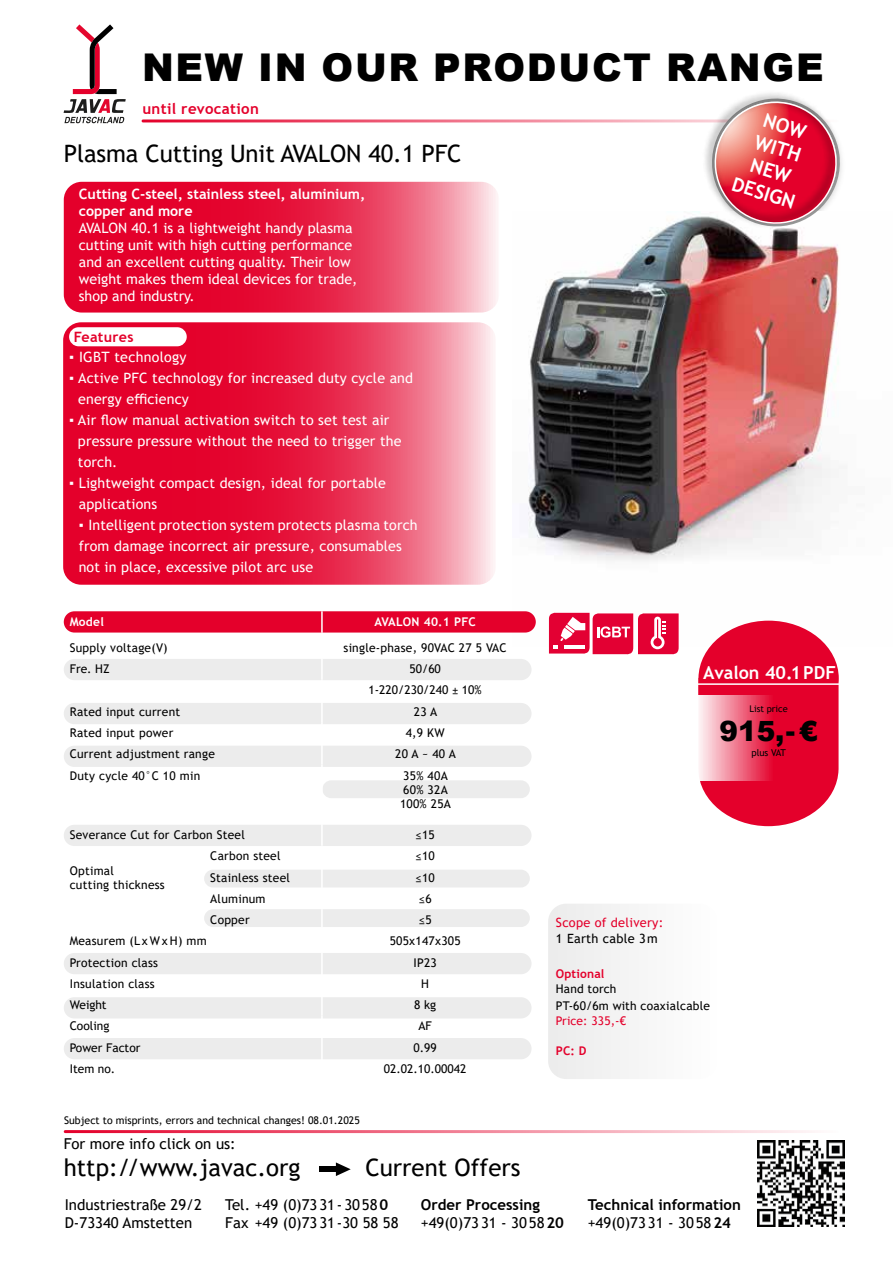
<style>
.page{position:relative;width:893px;height:1263px;background:#fff}
.page>*{position:absolute;margin:0;border:0;box-sizing:border-box;transform-origin:0 0}
.t1{font:900 38.25px "Arial";letter-spacing:.045em;color:#000}
.t2{font:900 27.9px "Arial";color:#000}
.t3{font:24px "Trebuchet MS";color:#000}
.t4{font:700 19.5px/23.4px "Trebuchet MS";color:#fff;text-align:center}
.t5{font:700 18px "Trebuchet MS";color:#fff}
.t6{font:15px/18px "Trebuchet MS";color:#000}
.t7{font:700 15px/18px "Trebuchet MS";color:#000}
.t8{font:700 15px "Trebuchet MS";letter-spacing:.02em;color:#e4002b}
.t9{font:14.25px/21px "Trebuchet MS";letter-spacing:.01em;color:#fff}
.t10{font:700 14.25px/17.1px "Trebuchet MS";color:#fff}
.t11{font:700 14.25px "Trebuchet MS";letter-spacing:.02em;color:#e4002b}
.t12{font:12.75px "Trebuchet MS";letter-spacing:.02em;color:#e4002b}
.t13{font:12.75px "Trebuchet MS";letter-spacing:.02em;color:#000}
.t14{font:12px/14.4px "Trebuchet MS";letter-spacing:.02em;color:#000}
.t15{font:12px/21.3px "Trebuchet MS";color:#000;text-align:center}
.t16{font:700 12px "Trebuchet MS";letter-spacing:.02em;color:#fff}
.t17{font:700 12px "Trebuchet MS";letter-spacing:.01em;color:#e4002b}
.t18{font:12px "Trebuchet MS";letter-spacing:.01em;color:#e4002b}
.t19{font:10.5px "Trebuchet MS";color:#000}
.t20{font:9.45px "Trebuchet MS";color:#000}
.t21{font:9.15px "Trebuchet MS";color:#000}
.s1{font-weight:400}
.s2{font-weight:700}
</style>
<div class="page">
<div style="left:548px;top:904px;width:169px;height:175px;background:#f5f5f5;border-radius:18px"></div>
<svg style="left:63px;top:322px;width:433px;height:263px;background:#e93355"></svg>
<svg style="left:64px;top:182px;width:435px;height:131px;background:#e93254"></svg>
<img style="left:513px;top:216px;width:326px;height:430px">
<hr style="left:142px;top:119px;width:697px;height:3px;background:#e4002b">
<img style="left:695px;top:239px;width:144px;height:1px">
<img style="left:693px;top:93px;width:146px;height:146px">
<svg style="left:708px;top:95px;width:134px;height:135px"></svg>
<div style="left:319px;top:1166px;width:20px;height:6px;background:#000"></div>
<svg style="left:336px;top:1162px;width:15px;height:14px"></svg>
<img style="left:758px;top:1140px;width:87px;height:87px">
<svg style="left:549px;top:612px;width:130px;height:43px"></svg>
<svg style="left:64px;top:24px;width:62px;height:99px"></svg>
<hr style="left:64px;top:1130px;width:775px;height:3px;background:#e4002b">
<div style="left:69px;top:327px;width:118px;height:19px;background:#fff;border-radius:10px"></div>
<div style="left:64px;top:611px;width:472px;height:21px;background:#e4002b;border-radius:11px"></div>
<div style="left:64px;top:659px;width:467px;height:21px;background:#ececec;border-radius:11px"></div>
<div style="left:64px;top:703px;width:467px;height:21px;background:#ececec;border-radius:11px"></div>
<div style="left:64px;top:746px;width:467px;height:21px;background:#ececec;border-radius:11px"></div>
<div style="left:64px;top:825px;width:467px;height:21px;background:#ececec;border-radius:11px"></div>
<div style="left:322px;top:780px;width:208px;height:18px;background:#ececec;border-radius:9px"></div>
<div style="left:204px;top:870px;width:326px;height:17px;background:#ececec;border-radius:9px"></div>
<div style="left:204px;top:909px;width:326px;height:18px;background:#ececec;border-radius:9px"></div>
<div style="left:64px;top:953px;width:467px;height:21px;background:#ececec;border-radius:11px"></div>
<div style="left:64px;top:997px;width:467px;height:21px;background:#ececec;border-radius:11px"></div>
<div style="left:64px;top:1038px;width:467px;height:21px;background:#ececec;border-radius:11px"></div>
<hr style="left:321px;top:611px;width:2px;height:21px;background:#fff">
<hr style="left:321px;top:658px;width:2px;height:22px;background:#fff">
<hr style="left:321px;top:701px;width:2px;height:21px;background:#fff">
<hr style="left:321px;top:722px;width:2px;height:21px;background:#fff">
<hr style="left:321px;top:743px;width:2px;height:22px;background:#fff">
<hr style="left:321px;top:765px;width:2px;height:59px;background:#fff">
<hr style="left:321px;top:824px;width:2px;height:21px;background:#fff">
<hr style="left:321px;top:845px;width:2px;height:22px;background:#fff">
<hr style="left:321px;top:867px;width:2px;height:21px;background:#fff">
<hr style="left:321px;top:909px;width:2px;height:21px;background:#fff">
<hr style="left:321px;top:952px;width:2px;height:21px;background:#fff">
<hr style="left:321px;top:973px;width:2px;height:21px;background:#fff">
<hr style="left:321px;top:994px;width:2px;height:21px;background:#fff">
<hr style="left:321px;top:1015px;width:2px;height:22px;background:#fff">
<hr style="left:321px;top:1037px;width:2px;height:21px;background:#fff">
<hr style="left:321px;top:1058px;width:2px;height:21px;background:#fff">
<svg style="left:698px;top:621px;width:141px;height:205px"></svg>
<svg style="left:698px;top:695px;width:141px;height:85px;background:#ea4362"></svg>
<hr style="left:692px;top:683px;width:152px;height:2px;background:#fff">
<h1 class="t1" style="left:142px;top:40px;width:683px">NEW IN OUR PRODUCT RANGE</h1>
<h3 class="t4" style="left:756px;top:105px;width:67px;rotate:17deg">NOW<br>WITH<br>NEW<br>DESIGN</h3>
<p class="t8" style="left:142px;top:99px;width:118px">until revocation</p>
<h3 class="t3" style="left:64px;top:139px;width:399px">Plasma Cutting Unit AVALON 40.1 PFC</h3>
<p class="t10" style="left:79px;top:185px;width:288px">Cutting C-steel, stainless steel, aluminium, copper and more</p>
<p class="t9" style="left:79px;top:219px;width:280px;line-height:17.1px">AVALON 40.1 is a lightweight handy plasma cutting unit with high cutting performance and an excellent cutting quality. Their low weight makes them ideal devices for trade, shop and industry.</p>
<p class="t11" style="left:74px;top:328px;width:61px">Features</p>
<p class="t9" style="left:69px;top:346px;width:119px">▪ IGBT technology</p>
<p class="t9" style="left:78px;top:367px;width:336px;text-indent:-9px">▪ Active PFC technology for increased duty cycle and energy efficiency</p>
<p class="t9" style="left:78px;top:409px;width:325px;text-indent:-9px">▪ Air flow manual activation switch to set test air pressure pressure without the need to trigger the torch.</p>
<p class="t9" style="left:79px;top:472px;width:309px;text-indent:-10px">▪ Lightweight compact design, ideal for portable applications</p>
<p class="t9" style="left:79px;top:514px;width:340px">▪ Intelligent protection system protects plasma torch from damage incorrect air pressure, consumables not in place, excessive pilot arc use</p>
<p class="t16" style="left:70px;top:614px;width:36px">Model</p>
<p class="t16" style="left:374px;top:614px;width:103px">AVALON 40.1 PFC</p>
<p class="t14" style="left:70px;top:640px;width:99px">Supply voltage(V)</p>
<p class="t14" style="left:344px;top:640px;width:165px">single-phase, 90VAC 27 5 VAC</p>
<p class="t14" style="left:70px;top:662px;width:41px">Fre. HZ</p>
<p class="t15" style="left:369px;top:658px;width:115px">50/60<br>1-220/230/240 ± 10%</p>
<p class="t14" style="left:70px;top:704px;width:112px">Rated input current</p>
<p class="t14" style="left:414px;top:704px;width:25px">23 A</p>
<p class="t14" style="left:70px;top:725px;width:105px">Rated input power</p>
<p class="t14" style="left:406px;top:725px;width:40px">4,9 KW</p>
<p class="t14" style="left:70px;top:747px;width:147px">Current adjustment range</p>
<p class="t14" style="left:395px;top:747px;width:62px">20 A ~ 40 A</p>
<p class="t14" style="left:70px;top:768px;width:132px">Duty cycle 40°C 10 min</p>
<p class="t14" style="left:400px;top:768px;width:53px">35% 40A<br>60% 32A<br>100% 25A</p>
<p class="t14" style="left:70px;top:827px;width:177px">Severance Cut for Carbon Steel</p>
<p class="t14" style="left:416px;top:827px;width:21px">≤15</p>
<p class="t14" style="left:70px;top:863px;width:96px">Optimal<br>cutting thickness</p>
<p class="t14" style="left:210px;top:849px;width:72px">Carbon steel</p>
<p class="t14" style="left:416px;top:849px;width:21px">≤10</p>
<p class="t14" style="left:210px;top:870px;width:81px">Stainless steel</p>
<p class="t14" style="left:416px;top:870px;width:21px">≤10</p>
<p class="t14" style="left:210px;top:891px;width:57px">Aluminum</p>
<p class="t14" style="left:419px;top:891px;width:14px">≤6</p>
<p class="t14" style="left:210px;top:912px;width:41px">Copper</p>
<p class="t14" style="left:419px;top:912px;width:14px">≤5</p>
<p class="t14" style="left:70px;top:934px;width:138px">Measurem (Lx W x H) mm</p>
<p class="t14" style="left:390px;top:934px;width:73px">505x147x305</p>
<p class="t14" style="left:70px;top:955px;width:90px">Protection class</p>
<p class="t14" style="left:414px;top:955px;width:25px">IP23</p>
<p class="t14" style="left:70px;top:976px;width:87px">Insulation class</p>
<p class="t14" style="left:421px;top:976px;width:9px">H</p>
<p class="t14" style="left:70px;top:998px;width:38px">Weight</p>
<p class="t14" style="left:414px;top:998px;width:23px">8 kg</p>
<p class="t15" style="left:70px;top:1015px;width:41px">Cooling</p>
<p class="t14" style="left:418px;top:1019px;width:15px">AF</p>
<p class="t15" style="left:70px;top:1037px;width:72px">Power Factor</p>
<p class="t14" style="left:414px;top:1040px;width:25px">0.99</p>
<p class="t14" style="left:70px;top:1061px;width:47px">Item no.</p>
<p class="t15" style="left:384px;top:1058px;width:84px">02.02.10.00042</p>
<p class="t19" style="left:64px;top:1114px;width:297px">Subject to misprints, errors and technical changes! 08.01.2025</p>
<p class="t6" style="left:64px;top:1134px;width:174px">For more info click on us:</p>
<h3 class="t3" style="left:64px;top:1152px;width:238px">http://www.javac.org</h3>
<h3 class="t3" style="left:365px;top:1152px;width:157px">Current Offers</h3>
<p class="t5" style="left:703px;top:661px;width:134px">Avalon 40.1 PDF</p>
<p class="t21" style="left:749px;top:703px;width:40px">List price</p>
<h2 class="t2" style="left:719px;top:710px;width:100px">915,-€</h2>
<p class="t20" style="left:751px;top:746px;width:36px">plus VAT</p>
<p class="t12" style="left:556px;top:914px;width:109px">Scope of delivery:</p>
<p class="t13" style="left:556px;top:930px;width:103px">1 Earth cable 3m</p>
<p class="t17" style="left:556px;top:966px;width:50px">Optional</p>
<p class="t14" style="left:556px;top:980px;width:156px;line-height:17.1px">Hand torch<br>PT-60/6m with coaxialcable</p>
<p class="t18" style="left:556px;top:1013px;width:72px">Price: 335,-€</p>
<p class="t17" style="left:556px;top:1043px;width:32px">PC: D</p>
<p class="t6" style="left:65px;top:1195px;width:139px">Industriestraße 29/2<br>D-73340 Amstetten</p>
<p class="t7" style="left:421px;top:1195px;width:145px">Order Processing <span class="s1">+49(0)7331 - 3058</span>20</p>
<p class="t6" style="left:225px;top:1195px;width:175px">Tel. +49 (0)7331-3058<span class="s2">0<br></span>Fax +49 (0)7331-30 58 58</p>
<p class="t7" style="left:588px;top:1195px;width:155px">Technical information <span class="s1">+49(0)7331 - 3058</span>24</p>
</div>
